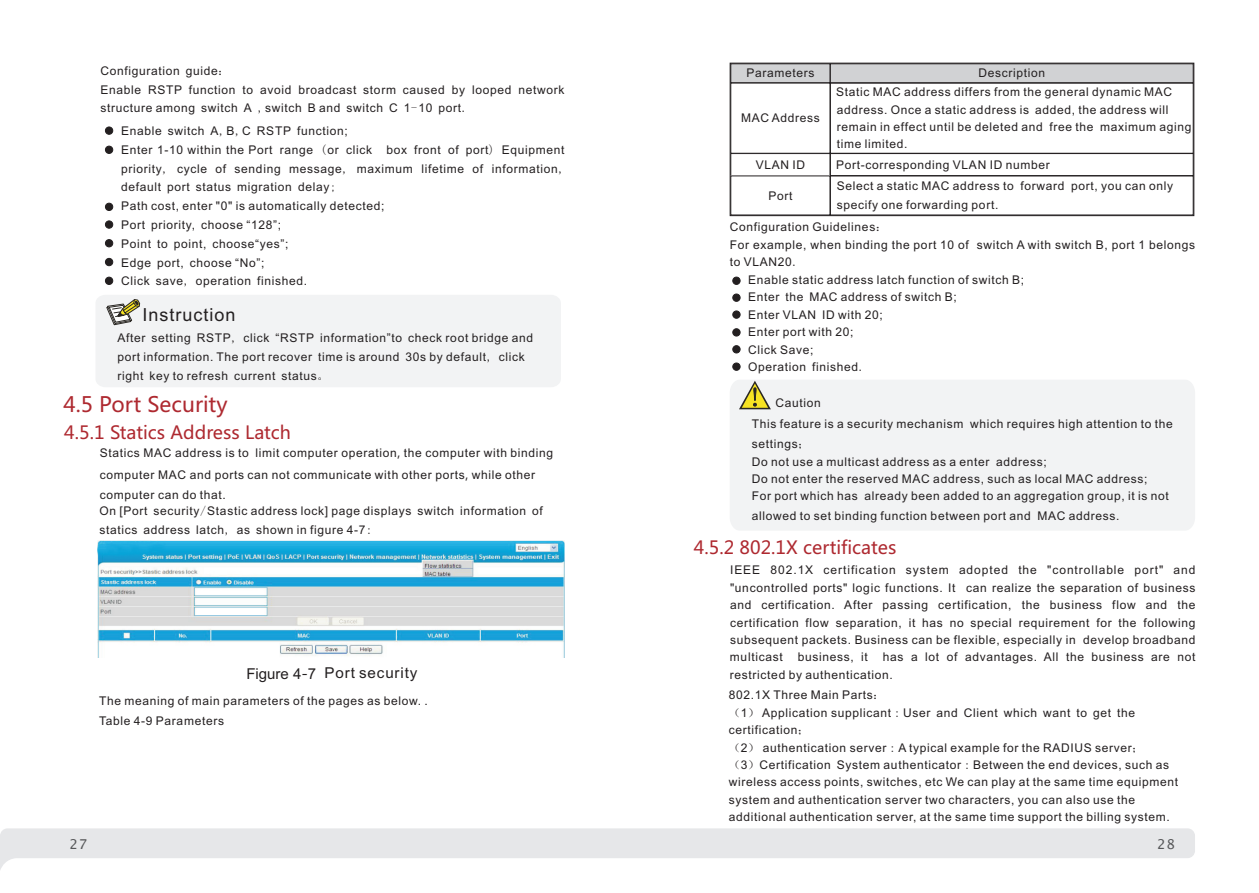
<style>
.page{position:relative;width:1259px;height:893px;background:#fff}
.page>*{position:absolute;margin:0;border:0;box-sizing:border-box;transform-origin:0 0}
.t1{font:21px "Microsoft Ya Hei";color:#ae2930}
.t2{font:18px "Microsoft Ya Hei";color:#ae2930}
.t3{font:18px "Arial";letter-spacing:.055em;color:#231f20}
.t4{font:15px "Arial";letter-spacing:.055em;color:#231f20}
.t5{font:13.5px "Lucida Sans Unicode";color:#57585a}
.t6{font:12px/17.4px "Arial";letter-spacing:.055em;color:#231f20}
.t7{font:12px "Sim Sun";color:#231f20}
.s1{font-family:"Sim Sun"}
.s2{font-family:"MS Mincho"}
.s3{font-family:"Microsoft Ya Hei"}
</style>
<div class="page">
<svg style="left:0;top:828px;width:1195px;height:42px;fill:#e6e7e9"></svg>
<div style="left:731px;top:64px;width:99px;height:19px;background:#d1d2d4"></div>
<div style="left:730px;top:64px;width:100px;height:19px;border:1px solid #231f20"></div>
<div style="left:830px;top:64px;width:363px;height:19px;background:#d1d2d4"></div>
<div style="left:830px;top:64px;width:363px;height:19px;border:1px solid #231f20"></div>
<div style="left:730px;top:153px;width:100px;height:23px;border:1px solid #231f20"></div>
<div style="left:830px;top:153px;width:363px;height:23px;border:1px solid #231f20"></div>
<div style="left:729px;top:63px;width:465px;height:153px;border:1px solid #231f20"></div>
<div style="left:96px;top:295px;width:465px;height:92px;background:#f2f3f4"></div>
<img style="left:98px;top:540px;width:466px;height:117px">
<div style="left:105px;top:127px;width:8px;height:7px;background:#231f20;border:1px solid #231f20;border-radius:50%"></div>
<div style="left:105px;top:146px;width:8px;height:8px;background:#231f20;border:1px solid #231f20;border-radius:50%"></div>
<div style="left:105px;top:221px;width:8px;height:7px;background:#231f20;border:1px solid #231f20;border-radius:50%"></div>
<div style="left:105px;top:203px;width:8px;height:8px;background:#231f20;border:1px solid #231f20;border-radius:50%"></div>
<div style="left:105px;top:277px;width:8px;height:8px;background:#231f20;border:1px solid #231f20;border-radius:50%"></div>
<div style="left:105px;top:239px;width:8px;height:8px;background:#231f20;border:1px solid #231f20;border-radius:50%"></div>
<div style="left:105px;top:258px;width:8px;height:8px;background:#231f20;border:1px solid #231f20;border-radius:50%"></div>
<div style="left:732px;top:277px;width:8px;height:8px;background:#231f20;border:1px solid #231f20;border-radius:50%"></div>
<div style="left:732px;top:294px;width:8px;height:7px;background:#231f20;border:1px solid #231f20;border-radius:50%"></div>
<div style="left:732px;top:311px;width:8px;height:7px;background:#231f20;border:1px solid #231f20;border-radius:50%"></div>
<div style="left:732px;top:329px;width:8px;height:7px;background:#231f20;border:1px solid #231f20;border-radius:50%"></div>
<div style="left:732px;top:345px;width:8px;height:8px;background:#231f20;border:1px solid #231f20;border-radius:50%"></div>
<div style="left:732px;top:363px;width:8px;height:7px;background:#231f20;border:1px solid #231f20;border-radius:50%"></div>
<div style="left:730px;top:380px;width:465px;height:150px;background:#f2f3f4"></div>
<svg style="left:739px;top:381px;width:32px;height:28px"></svg>
<p class="t6" style="left:100px;top:62px;width:465px;line-height:18.8px">Configuration guide<span class="s1">：<br></span>Enable RSTP function to avoid broadcast storm caused by looped network structure among switch A <span class="s1">,</span>switch B and switch C 1<span class="s1">-</span>10 port<span class="s1">.</span></p>
<p class="t6" style="left:168px;top:123px;width:181px">switch A<span class="s1">,</span>B<span class="s1">,</span>C RSTP function;</p>
<p class="t6" style="left:121px;top:123px;width:445px;line-height:18.8px">Enable<br>Enter 1-10 within the Port range <span class="s2">(</span>or click box front of port<span class="s2">）</span>Equipment priority<span class="s1">,</span> cycle of sending message<span class="s1">,</span> maximum lifetime of information<span class="s1">, </span>default port status migration delay<span class="s1">;<br></span>Path cost, enter "0" is automatically detected;<br>Port priority, choose “128”;<br>Point to point, choose“yes”;<br>Edge port, choose “No”;<br>Click save<span class="s1">,</span> operation finished.</p>
<h2 class="t3" style="left:142px;top:307px;width:95px">Instruction</h2>
<p class="t6" style="left:275px;top:330px;width:5px">“</p>
<p class="t6" style="left:387px;top:330px;width:5px">”</p>
<p class="t6" style="left:117px;top:330px;width:417px;line-height:18.8px">After setting RSTP<span class="s1">,</span> click RSTP information to check root bridge and port information. The port recover time is around 30s by default<span class="s1">,</span> click right key to refresh current status<span class="s1">。</span></p>
<h1 class="t1" style="left:63px;top:395px;width:166px">4.5 Port Security</h1>
<h2 class="t2" style="left:64px;top:424px;width:228px">4.5.1 Statics Address Latch</h2>
<p class="t6" style="left:100px;top:443px;width:455px;line-height:22.2px">Statics MAC address is to limit computer operation<span class="s3">,</span> the computer with binding computer MAC and ports can not communicate with other ports<span class="s3">,</span> while other</p>
<p class="t6" style="left:100px;top:487px;width:127px">computer can do that.</p>
<p class="t7" style="left:200px;top:505px;width:7px">/</p>
<p class="t6" style="left:417px;top:503px;width:127px">switch information of</p>
<p class="t6" style="left:99px;top:522px;width:274px">statics address latch<span class="s1">,</span> as shown in figure 4-7<span class="s1">:</span></p>
<p class="t6" style="left:99px;top:503px;width:313px">On [Port security Stastic address lock] page displays</p>
<p class="t4" style="left:246px;top:667px;width:173px">Figure 4<span class="s3">-</span>7 Port security</p>
<p class="t6" style="left:99px;top:692px;width:330px;line-height:20.1px">The meaning of main parameters of the pages as below. .<br>Table 4-9 Parameters</p>
<p class="t6" style="left:746px;top:66px;width:70px">Parameters</p>
<p class="t6" style="left:978px;top:66px;width:68px">Description</p>
<p class="t6" style="left:741px;top:111px;width:80px">MAC Address</p>
<p class="t6" style="left:836px;top:84px;width:357px">Static MAC address differs from the general dynamic MAC address. Once a static address is added, the address will remain in effect until be deleted and free the maximum aging time limited.</p>
<p class="t6" style="left:756px;top:157px;width:51px">VLAN ID</p>
<p class="t6" style="left:836px;top:157px;width:215px">Port-corresponding VLAN ID number</p>
<p class="t6" style="left:768px;top:188px;width:26px">Port</p>
<p class="t6" style="left:837px;top:178px;width:338px;line-height:18.8px">Select a static MAC address to forward port, you can only specify one forwarding port.</p>
<p class="t6" style="left:730px;top:219px;width:467px">Configuration Guidelines<span class="s1">：<br></span>For example, when binding the port 10 of switch A with switch B, port 1 belongs to VLAN20<span class="s1">.</span></p>
<p class="t6" style="left:748px;top:272px;width:278px">Enable static address latch function of switch B;<br>Enter the MAC address of switch B;<br>Enter VLAN ID with 20;<br>Enter port with 20;<br>Click Save;<br>Operation finished<span class="s1">.</span></p>
<p class="t6" style="left:775px;top:395px;width:47px">Caution</p>
<p class="t6" style="left:752px;top:415px;width:422px;line-height:20.1px">This feature is a security mechanism which requires high attention to the settings<span class="s1">；</span></p>
<p class="t6" style="left:752px;top:454px;width:418px">Do not use a multicast address as a enter address;<br>Do not enter the reserved MAC address, such as local MAC address;<br>For port which has already been added to an aggregation group, it is not</p>
<p class="t6" style="left:752px;top:509px;width:369px">allowed to set binding function between port and MAC address.</p>
<h2 class="t2" style="left:694px;top:539px;width:204px">4.5.2 802.1X certificates</h2>
<p class="t6" style="left:730px;top:562px;width:467px;text-align:justify">IEEE 802.1X certification system adopted the "controllable port" and "uncontrolled ports" logic functions. It can realize the separation of business and certification. After passing certification, the business flow and the certification flow separation, it has no special requirement for the following subsequent packets. Business can be flexible, especially in develop broadband multicast</p>
<p class="t6" style="left:730px;top:650px;width:467px;text-indent:153px">has a lot of advantages. All the business are not restricted by authentication.</p>
<p class="t6" style="left:729px;top:687px;width:451px">802.1X Three Main Parts<span class="s1">：<br>（</span>1<span class="s1">）</span> Application supplicant<span class="s2">：</span>User and Client which want to get the certification<span class="s1">；<br>（</span>2<span class="s1">）</span> authentication server<span class="s2">：</span>A typical example for the RADIUS server<span class="s1">；<br>（</span>3<span class="s1">）</span>Certification System authenticator<span class="s2">：</span>Between the end devices, such as wireless access points, switches, etc We can play at the same time equipment system and authentication server two characters, you can also use the additional authentication server, at the same time support the billing system.</p>
<p class="t6" style="left:797px;top:650px;width:72px">business, it</p>
<p class="t5" style="left:69px;top:838px;width:19px">27</p>
<p class="t5" style="left:1157px;top:838px;width:19px">28</p>
</div>
